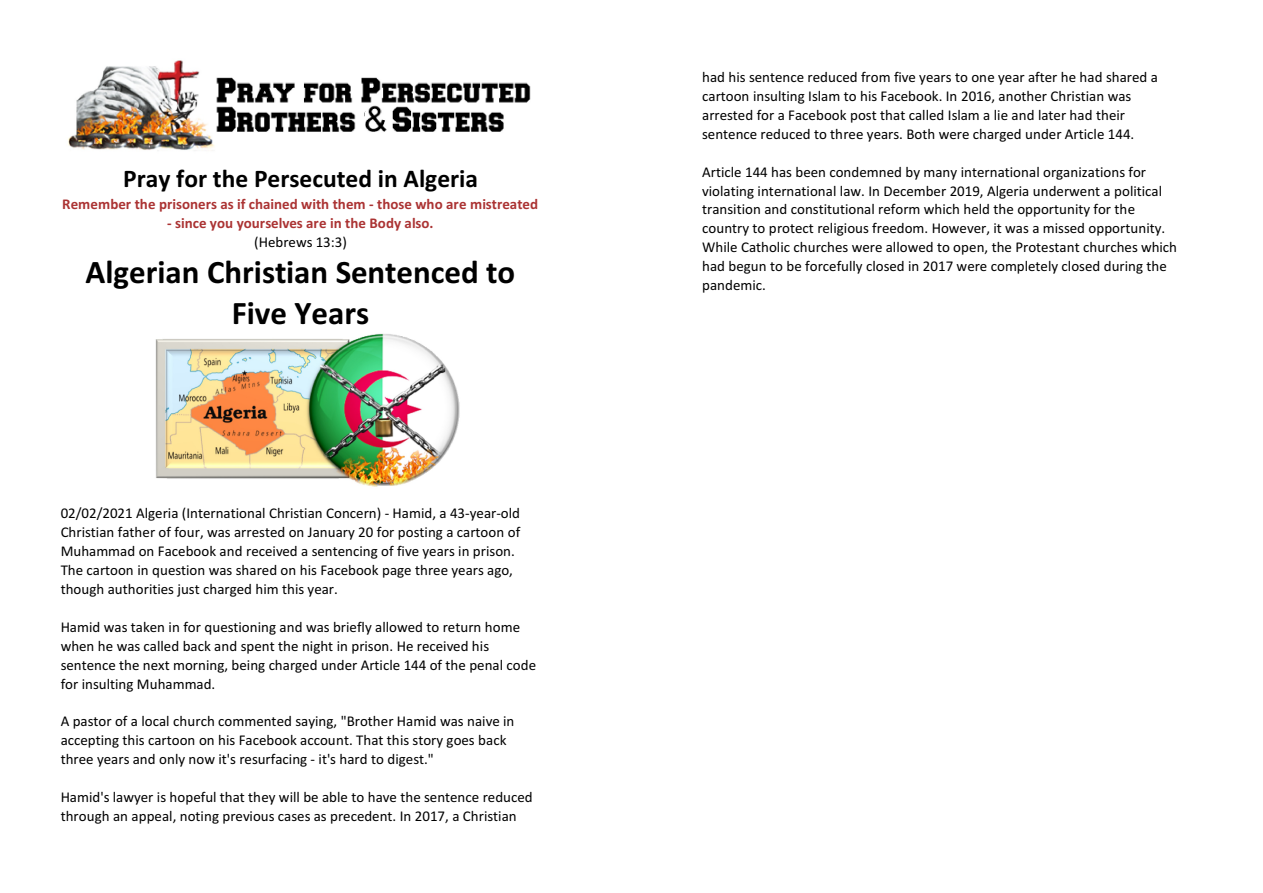
<style>
.page{position:relative;width:1263px;height:893px;background:#fff}
.page>*{position:absolute;margin:0;border:0;box-sizing:border-box;transform-origin:0 0}
.t1{font:700 33px/41.4px "Calibri";color:#000;text-align:center}
.t2{font:700 25.5px "Calibri";color:#000}
.t3{font:15px/18.9px "Calibri";color:#000}
.t4{font:700 15px "Calibri";color:#ab3333}
</style>
<div class="page">
<img style="left:68px;top:60px;width:463px;height:91px">
<img style="left:155px;top:333px;width:305px;height:154px">
<h2 class="t2" style="left:123px;top:168px;width:356px">Pray for the Persecuted in Algeria</h2>
<p class="t4" style="left:62px;top:198px;width:477px">Remember the prisoners as if chained with them - those who are mistreated</p>
<p class="t4" style="left:167px;top:217px;width:268px">- since you yourselves are in the Body also.</p>
<p class="t3" style="left:254px;top:233px;width:94px">(Hebrews 13:3)</p>
<h1 class="t1" style="left:86px;top:254px;width:431px">Algerian Christian Sentenced to<br>Five Years</h1>
<p class="t3" style="left:61px;top:505px;width:461px">02/02/2021 Algeria (International Christian Concern) - Hamid, a 43-year-old Christian father of four, was arrested on January 20 for posting a cartoon of Muhammad on Facebook and received a sentencing of five years in prison.<br>The cartoon in question was shared on his Facebook page three years ago, though authorities just charged him this year.</p>
<p class="t3" style="left:61px;top:619px;width:477px">Hamid was taken in for questioning and was briefly allowed to return home when he was called back and spent the night in prison. He received his sentence the next morning, being charged under Article 144 of the penal code for insulting Muhammad.</p>
<p class="t3" style="left:61px;top:713px;width:455px">A pastor of a local church commented saying, "Brother Hamid was naive in accepting this cartoon on his Facebook account. That this story goes back three years and only now it's resurfacing - it's hard to digest."</p>
<p class="t3" style="left:61px;top:789px;width:473px">Hamid's lawyer is hopeful that they will be able to have the sentence reduced through an appeal, noting previous cases as precedent. In 2017, a Christian</p>
<p class="t3" style="left:702px;top:69px;width:457px">had his sentence reduced from five years to one year after he had shared a cartoon insulting Islam to his Facebook. In 2016, another Christian was arrested for a Facebook post that called Islam a lie and later had their sentence reduced to three years. Both were charged under Article 144.</p>
<p class="t3" style="left:702px;top:163px;width:476px">Article 144 has been condemned by many international organizations for violating international law. In December 2019, Algeria underwent a political transition and constitutional reform which held the opportunity for the country to protect religious freedom. However, it was a missed opportunity.<br>While Catholic churches were allowed to open, the Protestant churches which had begun to be forcefully closed in 2017 were completely closed during the pandemic.</p>
</div>
